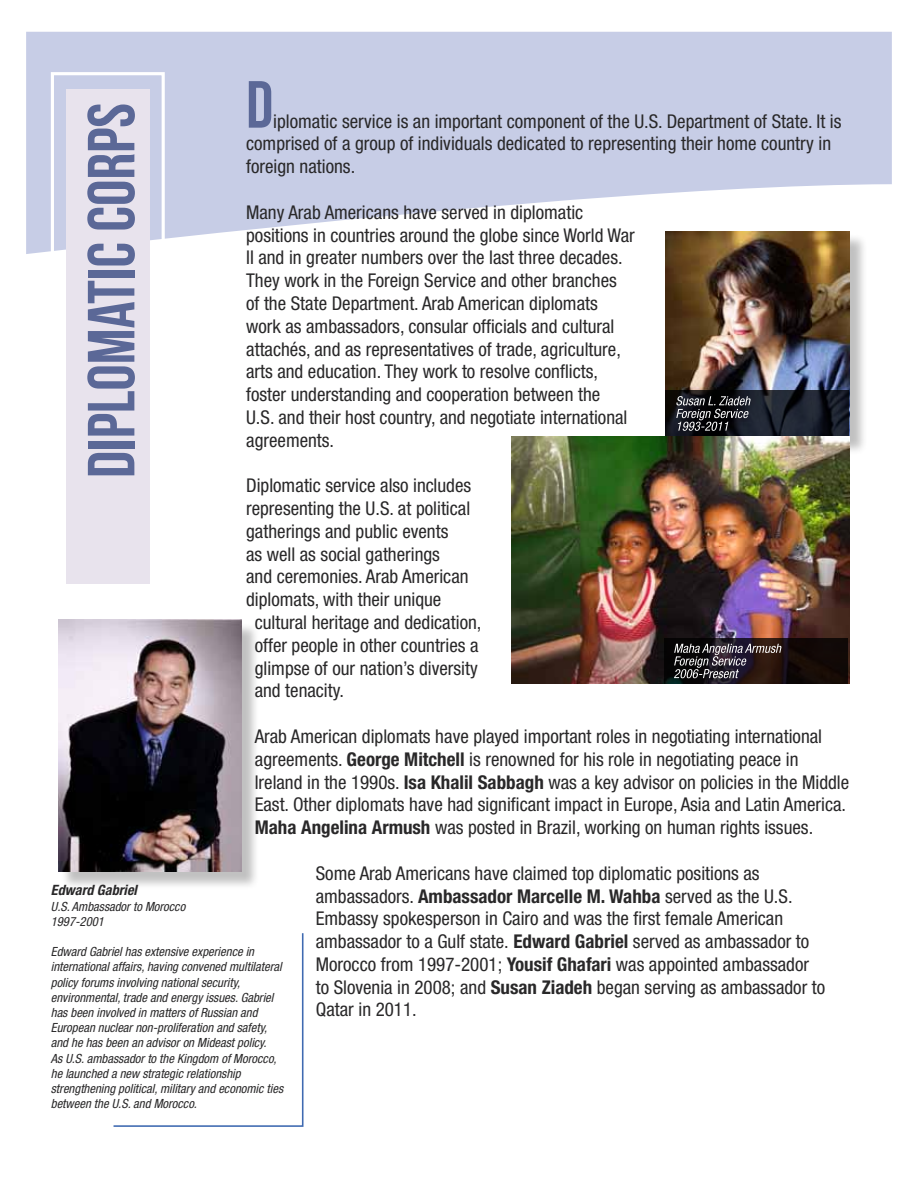
<style>
.page{position:relative;width:918px;height:1188px;background:#fff}
.page>*{position:absolute;margin:0;border:0;box-sizing:border-box;transform-origin:0 0}
.t1{font:66.45px "Bebas Neue";color:#5b6897}
.t2{font:condensed 19.05px/22.8px "Helvetica Neue LT Std";color:#292829}
.t3{font:italic 700 condensed 14.25px "Helvetica Neue LT Std";color:#292829}
.t4{font:italic condensed 12.6px/15.1px "Helvetica Neue LT Std";color:#292829}
.s1{font-weight:700}
</style>
<div class="page">
<svg style="left:26px;top:32px;width:866px;height:222px;fill:#c7cde6"></svg>
<div style="left:66px;top:89px;width:84px;height:494px;background:#e8e3ed"></div>
<div style="left:60px;top:622px;width:200px;height:268px;background:#000;opacity:.25"></div>
<img style="left:58px;top:620px;width:183px;height:252px">
<div style="left:668px;top:234px;width:200px;height:221px;background:#000;opacity:.25"></div>
<img style="left:665px;top:231px;width:184px;height:159px">
<svg style="left:665px;top:390px;width:184px;height:46px"></svg>
<img style="left:511px;top:436px;width:338px;height:248px">
<svg style="left:664px;top:638px;width:184px;height:46px;fill:#120a07"></svg>
<svg style="left:674px;top:644px;width:108px;height:34px"></svg>
<svg style="left:113px;top:933px;width:191px;height:194px"></svg>
<svg style="left:676px;top:396px;width:75px;height:35px"></svg>
<h1 class="t1" style="left:246px;top:68px;width:29px">D</h1>
<h1 class="t1" style="left:75px;top:478px;width:377px;rotate:-90deg">DIPLOMATIC CORPS</h1>
<p class="t2" style="left:246px;top:109px;width:597px;text-indent:27px">iplomatic service is an important component of the U.S. Department of State. It is comprised of a group of individuals dedicated to representing their home country in foreign nations.</p>
<p class="t2" style="left:246px;top:201px;width:390px">Many Arab Americans have served in diplomatic positions in countries around the globe since World War II and in greater numbers over the last three decades.<br>They work in the Foreign Service and other branches of the State Department. Arab American diplomats work as ambassadors, consular officials and cultural attachés, and as representatives of trade, agriculture, arts and education. They work to resolve conflicts, foster understanding and cooperation between the<br>U.S. and their host country, and negotiate international agreements.</p>
<p class="t2" style="left:246px;top:474px;width:227px">Diplomatic service also includes</p>
<p class="t2" style="left:246px;top:497px;width:226px">representing the U.S. at political</p>
<p class="t2" style="left:246px;top:520px;width:204px">gatherings and public events</p>
<p class="t2" style="left:246px;top:542px;width:195px">as well as social gatherings</p>
<p class="t2" style="left:246px;top:565px;width:224px">and ceremonies. Arab American</p>
<p class="t2" style="left:246px;top:588px;width:197px">diplomats, with their unique</p>
<p class="t2" style="left:255px;top:611px;width:228px">cultural heritage and dedication,</p>
<p class="t2" style="left:255px;top:634px;width:225px">offer people in other countries a</p>
<p class="t2" style="left:255px;top:656px;width:224px">glimpse of our nation’s diversity</p>
<p class="t2" style="left:255px;top:679px;width:91px">and tenacity.</p>
<p class="t2" style="left:255px;top:725px;width:596px">Arab American diplomats have played important roles in negotiating international agreements. <span class="s1">George Mitchell</span> is renowned for his role in negotiating peace in Ireland in the 1990s. <span class="s1">Isa Khalil Sabbagh</span> was a key advisor on policies in the Middle East. Other diplomats have had significant impact in Europe, Asia and Latin America.<br><span class="s1">Maha Angelina Armush</span> was posted in Brazil, working on human rights issues.</p>
<p class="t2" style="left:316px;top:861px;width:511px">Some Arab Americans have claimed top diplomatic positions as ambassadors. <span class="s1">Ambassador Marcelle M. Wahba</span> served as the U.S.<br>Embassy spokesperson in Cairo and was the first female American ambassador to a Gulf state. <span class="s1">Edward Gabriel</span> served as ambassador to Morocco from 1997-2001; <span class="s1">Yousif Ghafari</span> was appointed ambassador to Slovenia in 2008; and <span class="s1">Susan Ziadeh</span> began serving as ambassador to Qatar in 2011.</p>
<p class="t3" style="left:51px;top:882px;width:88px">Edward Gabriel</p>
<p class="t4" style="left:51px;top:899px;width:136px">U.S. Ambassador to Morocco<br>1997-2001</p>
<p class="t4" style="left:51px;top:944px;width:234px">Edward Gabriel has extensive experience in international affairs, having convened multilateral policy forums involving national security, environmental, trade and energy issues. Gabriel has been involved in matters of Russian and European nuclear non-proliferation and safety, and he has been an advisor on Mideast policy.<br>As U.S. ambassador to the Kingdom of Morocco, he launched a new strategic relationship strengthening political, military and economic ties between the U.S. and Morocco.</p>
</div>
